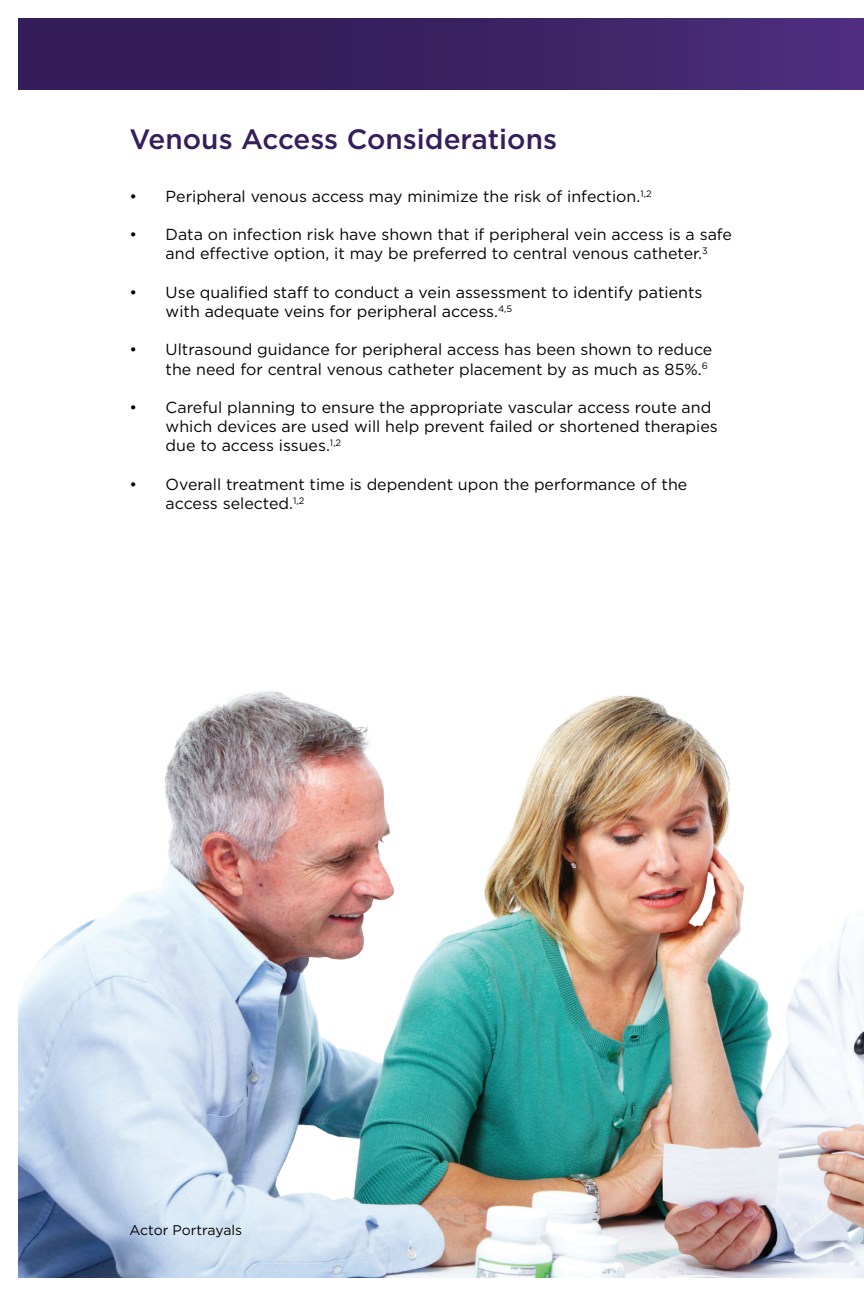
<style>
.page{position:relative;width:864px;height:1296px;background:#fff}
.page>*{position:absolute;margin:0;border:0;box-sizing:border-box;transform-origin:0 0}
.t1{font:500 28px "Gotham";color:#351e5c}
.t2{font:16px/19.2px "Gotham";color:#040503}
.t3{font:16px/19.2px "Gotham";color:#000}
.t4{font:14px "Gotham";color:#040503}
</style>
<div class="page">
<img style="left:18px;top:18px;width:846px;height:72px">
<img style="left:18px;top:690px;width:846px;height:588px">
<h1 class="t1" style="left:130px;top:121px;width:429px">Venous Access Considerations</h1>
<p class="t2" style="left:130px;top:186px;width:524px">• Peripheral venous access may minimize the risk of infection.<sup>1,2</sup></p>
<p class="t2" style="left:166px;top:225px;width:568px;text-indent:-36px">• Data on infection risk have shown that if peripheral vein access is a safe and effective option, it may be preferred to central venous catheter.<sup>3</sup></p>
<p class="t3" style="left:166px;top:282px;width:538px;text-indent:-36px">• Use qualified staff to conduct a vein assessment to identify patients with adequate veins for peripheral access.<sup>4,5</sup></p>
<p class="t2" style="left:130px;top:340px;width:584px;text-align:right">• Ultrasound guidance for peripheral access has been shown to reduce the need for central venous catheter placement by as much as 85%.<sup>6</sup></p>
<p class="t2" style="left:166px;top:397px;width:554px;text-indent:-36px">• Careful planning to ensure the appropriate vascular access route and which devices are used will help prevent failed or shortened therapies due to access issues.<sup>1,2</sup></p>
<p class="t2" style="left:166px;top:474px;width:523px;text-indent:-36px">• Overall treatment time is dependent upon the performance of the access selected.<sup>1,2</sup></p>
<p class="t4" style="left:130px;top:1221px;width:114px">Actor Portrayals</p>
</div>
